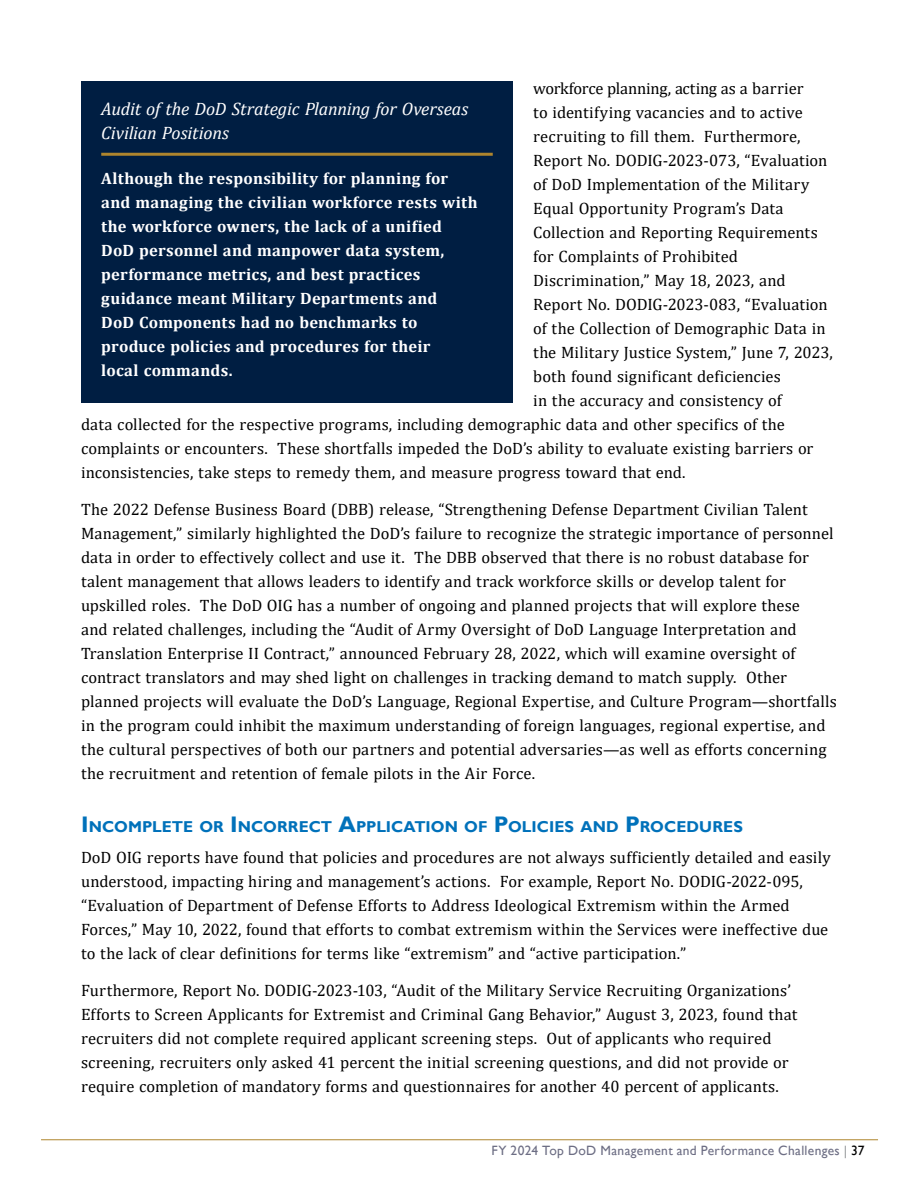
<style>
.page{position:relative;width:918px;height:1188px;background:#fff}
.page>*{position:absolute;margin:0;border:0;box-sizing:border-box;transform-origin:0 0}
.Heading_Blue_Callout{font:italic 18px/24px "Cambria";letter-spacing:-.01em;color:#fff}
.Body{font:16.5px/24px "Cambria";letter-spacing:.005em;color:#000}
.Body_Report_Callout{font:700 16.5px/24px "Cambria";letter-spacing:.015em;color:#fff}
.Body-2{font:16.5px "Cambria";letter-spacing:-.015em;color:#000}
.Heading_2{font:700 15.75px "Gill Sans";letter-spacing:.005em;color:#0071ba}
.t1{font:13.5px "Gill Sans";letter-spacing:.025em;color:#6d6e84}
.s1{font-size:22.5px}
.s2{color:#939598}
.s3{color:#000}
</style>
<div class="page">
<hr style="left:41px;top:1139px;width:837px;height:1px;background:#ae852d">
<div style="left:81px;top:81px;width:432px;height:322px;background:#001e42"></div>
<hr style="left:101px;top:153px;width:392px;height:3px;background:#ae852d">
<p class="Body-2" style="left:533px;top:78px;width:272px">workforce planning, acting as a barrier</p>
<p class="Body" style="left:533px;top:100px;width:271px">to identifying vacancies and to active</p>
<p class="Body" style="left:533px;top:124px;width:269px">recruiting to fill them. Furthermore,</p>
<p class="Body" style="left:533px;top:148px;width:296px">Report No. DODIG‑2023‑073, “Evaluation</p>
<p class="Body" style="left:533px;top:172px;width:278px">of DoD Implementation of the Military</p>
<p class="Body" style="left:533px;top:196px;width:252px">Equal Opportunity Program’s Data</p>
<p class="Body" style="left:533px;top:220px;width:286px">Collection and Reporting Requirements</p>
<p class="Body" style="left:533px;top:244px;width:206px">for Complaints of Prohibited</p>
<p class="Body" style="left:533px;top:268px;width:254px">Discrimination,” May 18, 2023, and</p>
<p class="Body" style="left:533px;top:292px;width:296px">Report No. DODIG‑2023‑083, “Evaluation</p>
<p class="Body" style="left:533px;top:316px;width:294px">of the Collection of Demographic Data in</p>
<p class="Body" style="left:533px;top:340px;width:301px">the Military Justice System,” June 7, 2023,</p>
<p class="Body" style="left:533px;top:364px;width:249px">both found significant deficiencies</p>
<p class="Body" style="left:533px;top:388px;width:250px">in the accuracy and consistency of</p>
<p class="Body" style="left:81px;top:412px;width:705px">data collected for the respective programs, including demographic data and other specifics of the</p>
<p class="Body" style="left:81px;top:436px;width:734px">complaints or encounters. These shortfalls impeded the DoD’s ability to evaluate existing barriers or</p>
<p class="Body" style="left:81px;top:460px;width:606px">inconsistencies, take steps to remedy them, and measure progress toward that end.</p>
<p class="Body" style="left:81px;top:498px;width:758px">The 2022 Defense Business Board (DBB) release, “Strengthening Defense Department Civilian Talent Management,” similarly highlighted the DoD’s failure to recognize the strategic importance of personnel data in order to effectively collect and use it. The DBB observed that there is no robust database for talent management that allows leaders to identify and track workforce skills or develop talent for upskilled roles. The DoD OIG has a number of ongoing and planned projects that will explore these<br>and related challenges, including the “Audit of Army Oversight of DoD Language Interpretation and Translation Enterprise II Contract,” announced February 28, 2022, which will examine oversight of contract translators and may shed light on challenges in tracking demand to match supply. Other planned projects will evaluate the DoD’s Language, Regional Expertise, and Culture Program—shortfalls in the program could inhibit the maximum understanding of foreign languages, regional expertise, and the cultural perspectives of both our partners and potential adversaries—as well as efforts concerning the recruitment and retention of female pilots in the Air Force.</p>
<p class="Heading_2" style="left:81px;top:817px;width:663px"><span class="s1">I</span> NCOMPLETE OR <span class="s1">I</span> NCORRECT <span class="s1">A</span>PPLICATION OF <span class="s1">P</span>OLICIES AND <span class="s1">P</span>ROCEDURES</p>
<p class="Body" style="left:81px;top:845px;width:751px">DoD OIG reports have found that policies and procedures are not always sufficiently detailed and easily understood, impacting hiring and management’s actions. For example, Report No. DODIG‑2022‑095, “Evaluation of Department of Defense Efforts to Address Ideological Extremism within the Armed Forces,” May 10, 2022, found that efforts to combat extremism within the Services were ineffective due to the lack of clear definitions for terms like “extremism” and “active participation.”</p>
<p class="Body" style="left:81px;top:978px;width:718px">Furthermore, Report No. DODIG‑2023‑103, “Audit of the Military Service Recruiting Organizations’ Efforts to Screen Applicants for Extremist and Criminal Gang Behavior,” August 3, 2023, found that recruiters did not complete required applicant screening steps. Out of applicants who required screening, recruiters only asked 41 percent the initial screening questions, and did not provide or require completion of mandatory forms and questionnaires for another 40 percent of applicants.</p>
<p class="Heading_Blue_Callout" style="left:101px;top:96px;width:369px">Audit of the DoD Strategic Planning for Overseas<br>Civilian Positions</p>
<p class="Body_Report_Callout" style="left:101px;top:165px;width:378px">Although the responsibility for planning for and managing the civilian workforce rests with the workforce owners, the lack of a unified DoD personnel and manpower data system, performance metrics, and best practices guidance meant Military Departments and<br>DoD Components had no benchmarks to produce policies and procedures for their<br>local commands.</p>
<p class="t1" style="left:491px;top:1142px;width:375px">FY 2024 Top DoD Management and Performance Challenges <span class="s2">|</span> <span class="s3">37</span></p>
</div>
